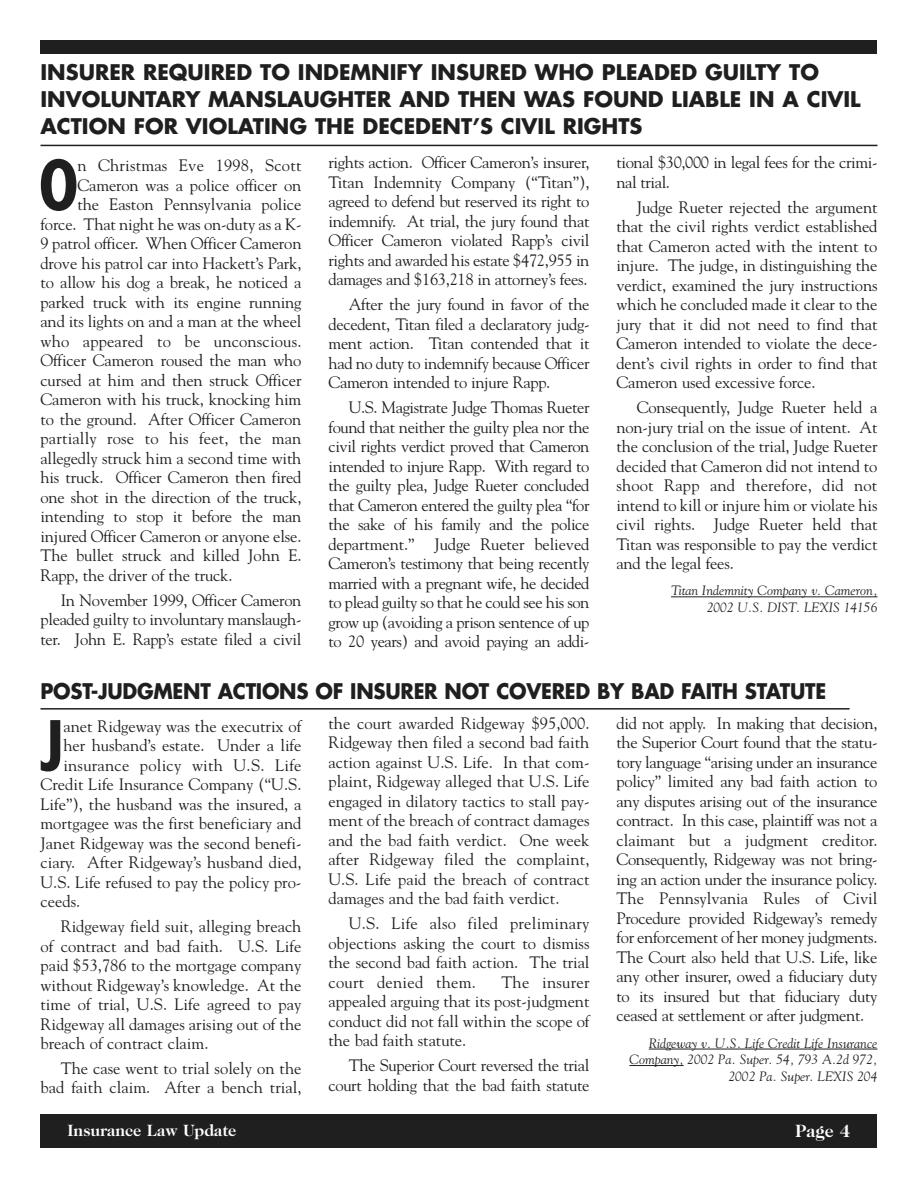
<style>
.page{position:relative;width:918px;height:1188px;background:#fff}
.page>*{position:absolute;margin:0;border:0;box-sizing:border-box;transform-origin:0 0}
.t1{font:700 condensed 67.05px "Futura";color:#201f20}
.t2{font:700 21px/27px "Futura";color:#201f20}
.t3{font:700 21px "Futura";color:#201f20;scale:.94 1}
.t4{font:700 18px "Caslon Two Twenty Four";color:#fff}
.t5{font:16.5px/19.5px "Goudy";letter-spacing:-.01em;color:#201f20;text-align:justify}
.t6{font:16.5px "Goudy";letter-spacing:.01em;color:#201f20}
.t7{font:16.5px "Goudy";letter-spacing:.015em;color:#201f20}
.t8{font:700 16.5px "Caslon Two Twenty Four";color:#fff}
.t9{font:italic 13.5px/16.5px "Goudy";color:#201f20;text-align:right}
</style>
<div class="page">
<hr style="left:649px;top:1049px;width:58px;height:1px;background:#201f20">
<hr style="left:707px;top:1049px;width:75px;height:1px;background:#201f20">
<hr style="left:782px;top:1049px;width:96px;height:1px;background:#201f20">
<hr style="left:629px;top:1065px;width:50px;height:1px;background:#201f20">
<hr style="left:40px;top:708px;width:810px;height:2px;background:#201f20">
<div style="left:40px;top:40px;width:838px;height:14px;background:#201f20"></div>
<hr style="left:679px;top:596px;width:138px;height:1px;background:#201f20">
<hr style="left:817px;top:596px;width:43px;height:1px;background:#201f20">
<svg style="left:860px;top:596px;width:18px;height:1px"></svg>
<hr style="left:40px;top:145px;width:838px;height:1px;background:#201f20">
<div style="left:40px;top:1114px;width:838px;height:34px;background:#201f20"></div>
<p class="t2" style="left:40px;top:60px;width:822px">INSURER REQUIRED TO INDEMNIFY INSURED WHO PLEADED GUILTY TO<br>INVOLUNTARY MANSLAUGHTER AND THEN WAS FOUND LIABLE IN A CIVIL<br>ACTION FOR VIOLATING THE DECEDENT’S CIVIL RIGHTS</p>
<h1 class="t1" style="left:39px;top:156px;width:41px">O</h1>
<p class="t6" style="left:77px;top:159px;width:226px">n Christmas Eve 1998, Scott</p>
<p class="t5" style="left:77px;top:177px;width:226px">Cameron was a police officer on</p>
<p class="t5" style="left:77px;top:196px;width:226px">the Easton Pennsylvania police</p>
<p class="t5" style="left:41px;top:216px;width:263px">force. That night he was on-duty as a K-</p>
<p class="t5" style="left:41px;top:235px;width:263px">9 patrol officer. When Officer Cameron</p>
<p class="t5" style="left:41px;top:255px;width:263px">drove his patrol car into Hackett’s Park,</p>
<p class="t5" style="left:41px;top:274px;width:262px">to allow his dog a break, he noticed a</p>
<p class="t5" style="left:41px;top:294px;width:263px">parked truck with its engine running</p>
<p class="t5" style="left:41px;top:313px;width:263px">and its lights on and a man at the wheel</p>
<p class="t6" style="left:41px;top:334px;width:262px">who appeared to be unconscious.</p>
<p class="t5" style="left:41px;top:352px;width:263px">Officer Cameron roused the man who</p>
<p class="t5" style="left:41px;top:372px;width:263px">cursed at him and then struck Officer</p>
<p class="t5" style="left:41px;top:391px;width:262px">Cameron with his truck, knocking him</p>
<p class="t5" style="left:41px;top:411px;width:263px">to the ground. After Officer Cameron</p>
<p class="t6" style="left:41px;top:432px;width:263px">partially rose to his feet, the man</p>
<p class="t5" style="left:41px;top:450px;width:263px">allegedly struck him a second time with</p>
<p class="t5" style="left:41px;top:469px;width:263px">his truck. Officer Cameron then fired</p>
<p class="t5" style="left:41px;top:489px;width:263px">one shot in the direction of the truck,</p>
<p class="t5" style="left:41px;top:508px;width:263px">intending to stop it before the man</p>
<p class="t5" style="left:41px;top:528px;width:263px">injured Officer Cameron or anyone else.</p>
<p class="t5" style="left:41px;top:547px;width:262px">The bullet struck and killed John E.</p>
<p class="t5" style="left:41px;top:566px;width:193px">Rapp, the driver of the truck.</p>
<p class="t5" style="left:41px;top:591px;width:263px;text-indent:20px">In November 1999, Officer Cameron pleaded guilty to involuntary manslaugh&shy;ter. John E. Rapp’s estate filed a civil</p>
<p class="t5" style="left:328px;top:154px;width:263px">rights action. Officer Cameron’s insurer, Titan Indemnity Company (“Titan”), agreed to defend but reserved its right to indemnify. At trial, the jury found that Officer Cameron violated Rapp’s civil rights and awarded his estate $472,955 in damages and $163,218 in attorney’s fees.</p>
<p class="t5" style="left:328px;top:296px;width:263px;text-indent:20px">After the jury found in favor of the decedent, Titan filed a declaratory judg&shy;ment action. Titan contended that it had no duty to indemnify because Officer Cameron intended to injure Rapp.</p>
<p class="t5" style="left:328px;top:399px;width:263px;text-indent:20px">U.S. Magistrate Judge Thomas Rueter found that neither the guilty plea nor the civil rights verdict proved that Cameron intended to injure Rapp. With regard to the guilty plea, Judge Rueter concluded that Cameron entered the guilty plea “for the sake of his family and the police department.” Judge Rueter believed Cameron’s testimony that being recently married with a pregnant wife, he decided to plead guilty so that he could see his son grow up (avoiding a prison sentence of up to 20 years) and avoid paying an addi-</p>
<p class="t5" style="left:616px;top:154px;width:263px">tional $30,000 in legal fees for the crimi&shy;nal trial.</p>
<p class="t5" style="left:616px;top:199px;width:263px;text-indent:20px">Judge Rueter rejected the argument that the civil rights verdict established that Cameron acted with the intent to injure. The judge, in distinguishing the verdict, examined the jury instructions which he concluded made it clear to the jury that it did not need to find that Cameron intended to violate the dece&shy;dent’s civil rights in order to find that Cameron used excessive force.</p>
<p class="t5" style="left:616px;top:399px;width:263px;text-indent:20px">Consequently, Judge Rueter held a non-jury trial on the issue of intent. At the conclusion of the trial, Judge Rueter decided that Cameron did not intend to shoot Rapp and therefore, did not intend to kill or injure him or violate his civil rights. Judge Rueter held that Titan was responsible to pay the verdict and the legal fees.</p>
<p class="t9" style="left:671px;top:583px;width:208px">Titan Indemnity Company v. Cameron,<br>2002 U.S. DIST. LEXIS 14156</p>
<p class="t3" style="left:40px;top:682px;width:837px">POST-JUDGMENT ACTIONS OF INSURER NOT COVERED BY BAD FAITH STATUTE</p>
<h1 class="t1" style="left:40px;top:717px;width:25px">J</h1>
<p class="t5" style="left:63px;top:718px;width:240px">anet Ridgeway was the executrix of</p>
<p class="t5" style="left:63px;top:737px;width:240px">her husband’s estate. Under a life</p>
<p class="t7" style="left:63px;top:758px;width:240px">insurance policy with U.S. Life</p>
<p class="t5" style="left:40px;top:776px;width:263px">Credit Life Insurance Company (“U.S.</p>
<p class="t5" style="left:40px;top:796px;width:263px">Life”), the husband was the insured, a</p>
<p class="t5" style="left:40px;top:815px;width:263px">mortgagee was the first beneficiary and</p>
<p class="t5" style="left:40px;top:835px;width:263px">Janet Ridgeway was the second benefi-</p>
<p class="t5" style="left:40px;top:854px;width:263px">ciary. After Ridgeway’s husband died,</p>
<p class="t5" style="left:40px;top:874px;width:263px">U.S. Life refused to pay the policy pro-</p>
<p class="t5" style="left:40px;top:893px;width:41px">ceeds.</p>
<p class="t5" style="left:40px;top:918px;width:263px;text-indent:20px">Ridgeway field suit, alleging breach of contract and bad faith. U.S. Life paid $53,786 to the mortgage company without Ridgeway’s knowledge. At the time of trial, U.S. Life agreed to pay Ridgeway all damages arising out of the breach of contract claim.</p>
<p class="t5" style="left:40px;top:1060px;width:263px;text-align:right">The case went to trial solely on the bad faith claim. After a bench trial,</p>
<p class="t5" style="left:328px;top:715px;width:263px">the court awarded Ridgeway $95,000.<br>Ridgeway then filed a second bad faith action against U.S. Life. In that com&shy;plaint, Ridgeway alleged that U.S. Life engaged in dilatory tactics to stall pay&shy;ment of the breach of contract damages and the bad faith verdict. One week after Ridgeway filed the complaint, U.S. Life paid the breach of contract damages and the bad faith verdict.</p>
<p class="t5" style="left:328px;top:915px;width:263px;text-indent:20px">U.S. Life also filed preliminary objections asking the court to dismiss the second bad faith action. The trial court denied them.</p>
<p class="t5" style="left:328px;top:974px;width:263px;text-indent:173px">The insurer appealed arguing that its post-judgment conduct did not fall within the scope of the bad faith statute.</p>
<p class="t5" style="left:328px;top:1057px;width:263px;text-align:right">The Superior Court reversed the trial court holding that the bad faith statute</p>
<p class="t5" style="left:616px;top:715px;width:263px">did not apply. In making that decision, the Superior Court found that the statu&shy;tory language “arising under an insurance policy” limited any bad faith action to any disputes arising out of the insurance contract. In this case, plaintiff was not a claimant but a judgment creditor.<br>Consequently, Ridgeway was not bring&shy;ing an action under the insurance policy.<br>The Pennsylvania Rules of Civil Procedure provided Ridgeway’s remedy for enforcement of her money judgments.<br>The Court also held that U.S. Life, like any other insurer, owed a fiduciary duty to its insured but that fiduciary duty ceased at settlement or after judgment.</p>
<p class="t9" style="left:629px;top:1036px;width:250px">Ridgeway v. U.S. Life Credit Life Insurance<br>Company, 2002 Pa. Super. 54, 793 A.2d 972,<br>2002 Pa. Super. LEXIS 204</p>
<p class="t8" style="left:68px;top:1124px;width:171px">Insurance Law Update</p>
<p class="t4" style="left:795px;top:1124px;width:57px">Page 4</p>
</div>
